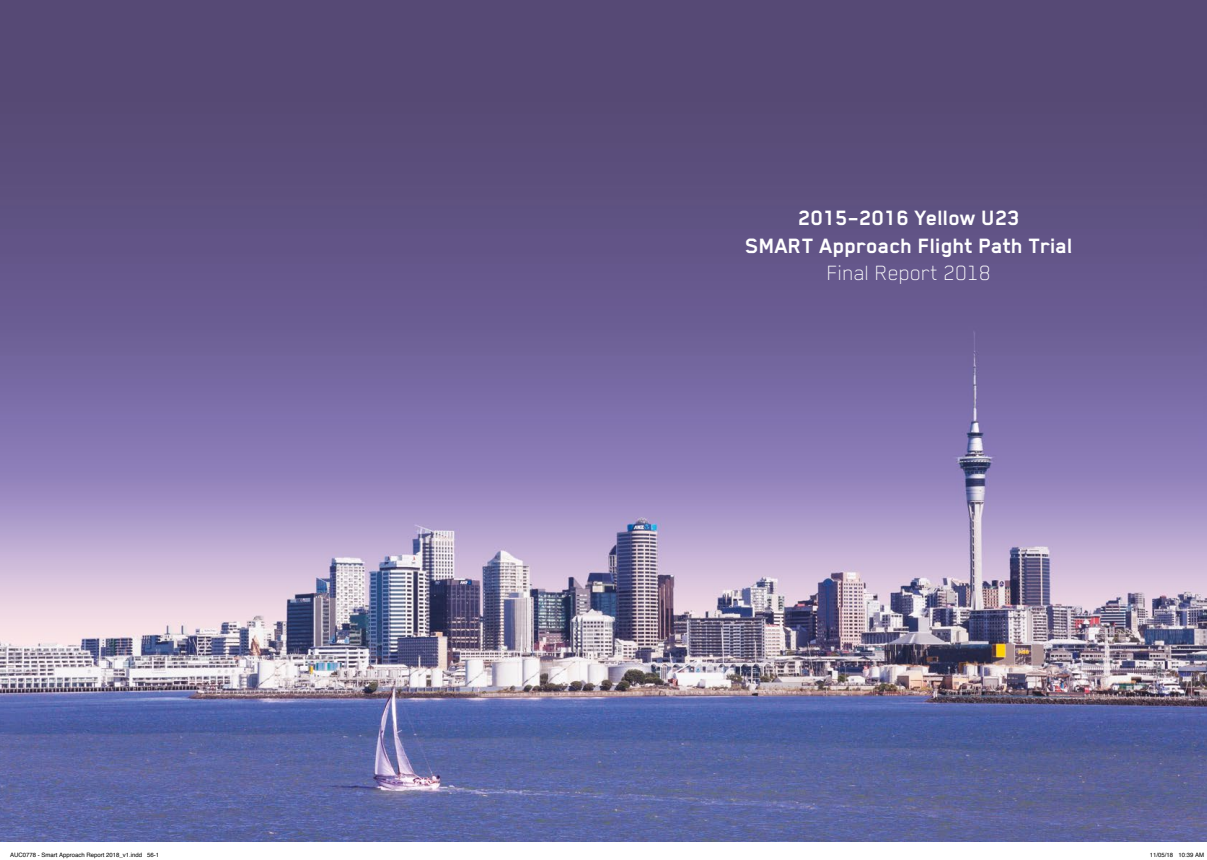
<style>
.page{position:relative;width:1207px;height:860px;background:#fff}
.page>*{position:absolute;margin:0;border:0;box-sizing:border-box;transform-origin:0 0}
.t1{font:700 24px/27.2px "Blender Pro";color:#fff;text-align:center}
.t2{font:100 24px "Blender Pro";color:#fff}
.t3{font:6px "Helvetica";color:#000}
</style>
<div class="page">
<img style="left:0;top:0;width:1206px;height:842px">
<h1 class="t1" style="left:745px;top:204px;width:329px">2015–2016 Yellow U23<br>SMART Approach Flight Path Trial</h1>
<h1 class="t2" style="left:826px;top:260px;width:166px">Final Report 2018</h1>
<p class="t3" style="left:10px;top:850px;width:151px">AUC0778 - Smart Approach Report 2018_v1.indd 56-1</p>
<p class="t3" style="left:1149px;top:850px;width:56px">11/05/18 10:39 AM</p>
</div>
